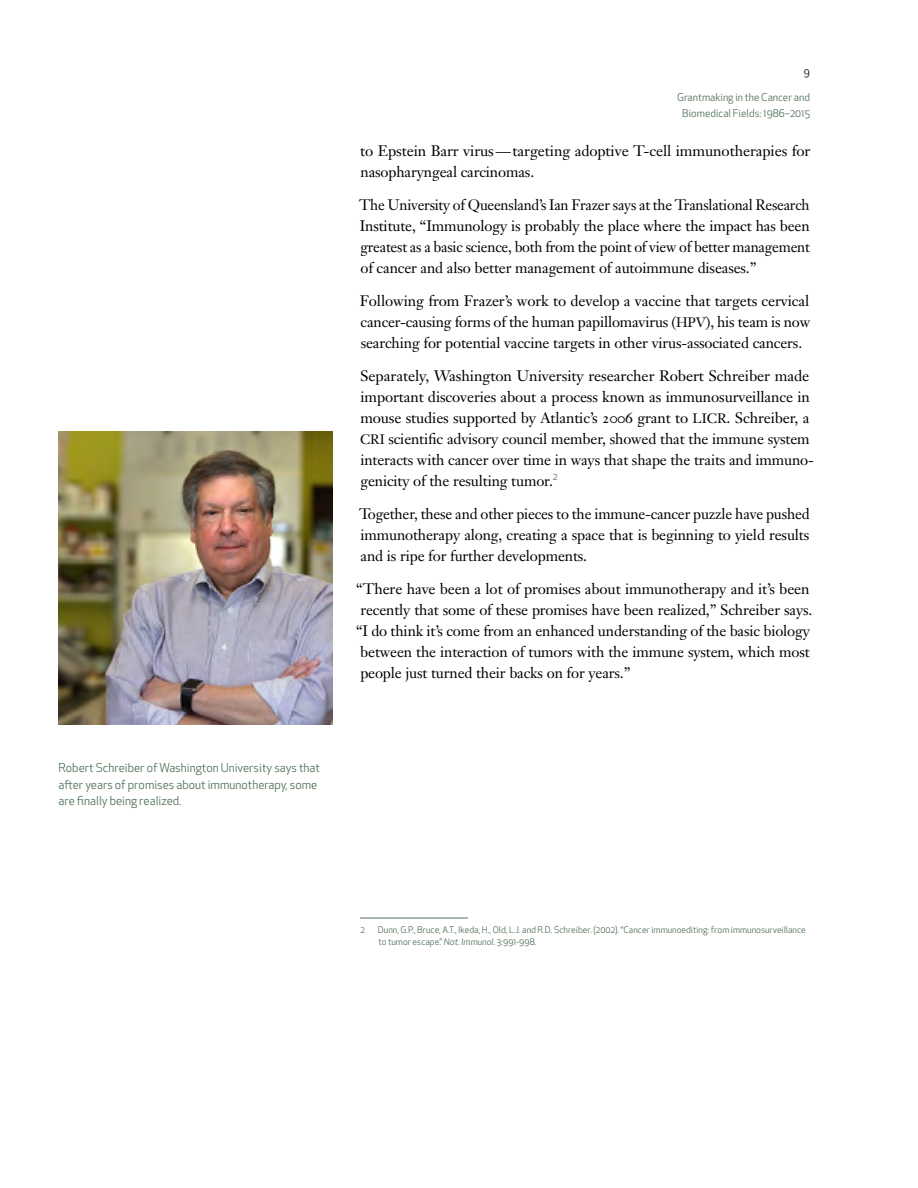
<style>
.page{position:relative;width:918px;height:1188px;background:#fff}
.page>*{position:absolute;margin:0;border:0;box-sizing:border-box;transform-origin:0 0}
.t1{font:15px/21px "Janson Text";letter-spacing:-.01em;color:#000}
.t2{font:12px/16.5px "Apex New";color:#517158}
.t3{font:10.5px/16.5px "Apex New";color:#517158;text-align:center}
.t4{font:10.5px "Apex New";color:#000}
.t5{font:9px/12px "Apex New";color:#517158}
.s1{font-size:13.5px}
.s2{font-family:"Janson Text Roman SC"}
.s3{font-style:italic}
</style>
<div class="page">
<hr style="left:360px;top:918px;width:108px;height:1px;background:#517158">
<img style="left:58px;top:432px;width:275px;height:293px">
<p class="t2" style="left:58px;top:760px;width:263px">Robert Schreiber of Washington University says that after years of promises about immunotherapy, some are finally being realized.</p>
<p class="t4" style="left:804px;top:66px;width:8px">9</p>
<p class="t3" style="left:677px;top:88px;width:134px">Grantmaking in the Cancer and<br>Biomedical Fields: 1986–2015</p>
<p class="t1" style="left:360px;top:140px;width:452px">to Epstein Barr virus—targeting adoptive T-cell immunotherapies for nasopharyngeal carcinomas.</p>
<p class="t1" style="left:359px;top:194px;width:452px;text-align:justify">The University of Queensland’s Ian Frazer says at the Translational Research Institute, “Immunology is probably the place where the impact has been greatest as a basic science, both from the point of view of better management of cancer and also better management of autoimmune diseases.”</p>
<p class="t1" style="left:360px;top:290px;width:452px;text-align:justify">Following from Frazer’s work to develop a vaccine that targets cervical cancer-causing forms of the human papillomavirus (<span class="s1">HPV</span>), his team is now searching for potential vaccine targets in other virus-associated cancers.</p>
<p class="t1" style="left:360px;top:365px;width:455px">Separately, Washington University researcher Robert Schreiber made important discoveries about a process known as immunosurveillance in mouse studies supported by Atlantic’s <span class="s2">2006</span> grant to <span class="s1">LICR</span>. Schreiber, a <span class="s1">CRI</span> scientific advisory council member, showed that the immune system interacts with cancer over time in ways that shape the traits and immuno&shy;genicity of the resulting tumor.<sup>2</sup></p>
<p class="t1" style="left:359px;top:503px;width:452px;text-align:justify">Together, these and other pieces to the immune-cancer puzzle have pushed immunotherapy along, creating a space that is beginning to yield results and is ripe for further developments.</p>
<p class="t1" style="left:356px;top:578px;width:458px">“There have been a lot of promises about immunotherapy and it’s been recently that some of these promises have been realized,” Schreiber says. “I do think it’s come from an enhanced understanding of the basic biology between the interaction of tumors with the immune system, which most people just turned their backs on for years.”</p>
<p class="t5" style="left:360px;top:924px;width:6px">2</p>
<p class="t5" style="left:378px;top:924px;width:429px">Dunn, G.P., Bruce, A.T., Ikeda, H., Old, L.J. and R.D. Schreiber. (2002). “Cancer immunoediting: from immunosurveillance to tumor escape.” <span class="s3">Nat. Immunol</span>. 3:991-998.</p>
</div>
